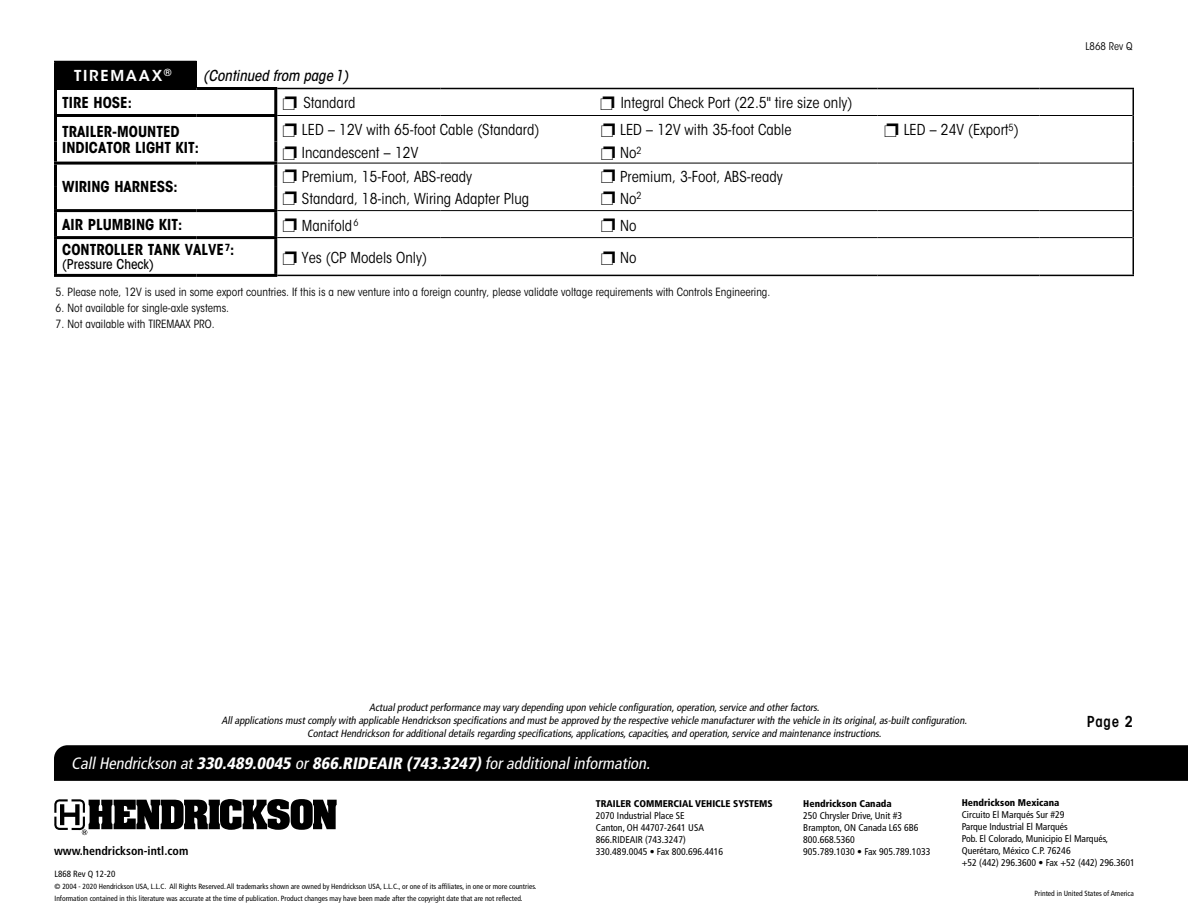
<style>
.page{position:relative;width:1188px;height:918px;background:#fff}
.page>*{position:absolute;margin:0;border:0;box-sizing:border-box;transform-origin:0 0}
.t1{font:italic condensed 16.5px "Frutiger LT Std";color:#fff}
.t2{font:condensed 15px "ITC Avant Garde Std";color:#000}
.t3{font:700 condensed 15px/16.5px "ITC Avant Garde Std";color:#000}
.t4{font:italic 500 condensed 15px "ITC Avant Garde Std";color:#000}
.t5{font:600 15px "ITC Avant Garde Std";letter-spacing:.12em;color:#fff}
.t6{font:600 condensed 15px "ITC Avant Garde Std";color:#000}
.t7{font:500 condensed 13.5px "ITC Avant Garde Std";color:#000}
.t8{font:700 condensed 12px "Frutiger LT Std";color:#000}
.t9{font:condensed 11.25px "ITC Avant Garde Std";color:#000}
.t10{font:italic condensed 10.5px/12.6px "Frutiger LT Std";color:#000;text-align:center}
.t11{font:condensed 10.5px "ITC Avant Garde Std";color:#000}
.t12{font:condensed 9.75px/12px "Frutiger LT Std";color:#000}
.t13{font:900 condensed 9.75px "Frutiger LT Std";color:#000}
.t14{font:condensed 9px "Frutiger LT Std";color:#000}
.t15{font:condensed 7.5px "Frutiger LT Std";color:#000}
.s1{font-weight:900}
</style>
<div class="page">
<div style="left:56px;top:62px;width:141px;height:26px;background:#000"></div>
<svg style="left:57px;top:161px;width:217px;height:113px"></svg>
<hr style="left:54px;top:117px;width:3px;height:24px;background:#000">
<hr style="left:274px;top:117px;width:3px;height:24px;background:#000">
<hr style="left:54px;top:141px;width:3px;height:21px;background:#000">
<hr style="left:274px;top:141px;width:3px;height:21px;background:#000">
<hr style="left:54px;top:162px;width:143px;height:3px;background:#000">
<hr style="left:54px;top:165px;width:3px;height:22px;background:#000">
<hr style="left:197px;top:162px;width:80px;height:3px;background:#000">
<hr style="left:274px;top:165px;width:3px;height:22px;background:#000">
<hr style="left:54px;top:187px;width:3px;height:22px;background:#000">
<hr style="left:274px;top:187px;width:3px;height:22px;background:#000">
<hr style="left:54px;top:209px;width:143px;height:3px;background:#000">
<hr style="left:54px;top:212px;width:3px;height:24px;background:#000">
<hr style="left:197px;top:209px;width:80px;height:3px;background:#000">
<hr style="left:274px;top:212px;width:3px;height:24px;background:#000">
<hr style="left:54px;top:236px;width:143px;height:3px;background:#000">
<hr style="left:54px;top:239px;width:3px;height:35px;background:#000">
<hr style="left:197px;top:236px;width:80px;height:3px;background:#000">
<hr style="left:274px;top:239px;width:3px;height:35px;background:#000">
<hr style="left:54px;top:274px;width:143px;height:3px;background:#000">
<hr style="left:197px;top:274px;width:80px;height:3px;background:#000">
<hr style="left:277px;top:275px;width:164px;height:1px;background:#000">
<hr style="left:441px;top:275px;width:153px;height:1px;background:#000">
<hr style="left:594px;top:275px;width:284px;height:1px;background:#000">
<hr style="left:878px;top:275px;width:162px;height:1px;background:#000">
<hr style="left:1040px;top:275px;width:94px;height:1px;background:#000">
<hr style="left:441px;top:88px;width:153px;height:1px;background:#000">
<hr style="left:594px;top:88px;width:284px;height:1px;background:#000">
<hr style="left:878px;top:88px;width:162px;height:1px;background:#000">
<hr style="left:1040px;top:88px;width:94px;height:1px;background:#000">
<hr style="left:54px;top:61px;width:143px;height:1px;background:#000">
<hr style="left:277px;top:88px;width:164px;height:1px;background:#000">
<hr style="left:54px;top:62px;width:3px;height:25px;background:#000">
<hr style="left:277px;top:163px;width:164px;height:1px;background:#000">
<hr style="left:441px;top:163px;width:153px;height:1px;background:#000">
<hr style="left:594px;top:163px;width:284px;height:1px;background:#000">
<hr style="left:878px;top:163px;width:162px;height:1px;background:#000">
<hr style="left:1040px;top:163px;width:92px;height:1px;background:#000">
<hr style="left:277px;top:210px;width:164px;height:1px;background:#000">
<hr style="left:441px;top:210px;width:153px;height:1px;background:#000">
<hr style="left:594px;top:210px;width:284px;height:1px;background:#000">
<hr style="left:878px;top:210px;width:162px;height:1px;background:#000">
<hr style="left:1040px;top:210px;width:92px;height:1px;background:#000">
<hr style="left:277px;top:237px;width:164px;height:1px;background:#000">
<hr style="left:441px;top:237px;width:153px;height:1px;background:#000">
<hr style="left:594px;top:237px;width:284px;height:1px;background:#000">
<hr style="left:878px;top:237px;width:162px;height:1px;background:#000">
<hr style="left:1040px;top:237px;width:92px;height:1px;background:#000">
<hr style="left:1132px;top:116px;width:2px;height:25px;background:#000">
<hr style="left:1132px;top:141px;width:2px;height:22px;background:#000">
<hr style="left:1132px;top:163px;width:2px;height:24px;background:#000">
<hr style="left:1132px;top:187px;width:2px;height:24px;background:#000">
<hr style="left:1132px;top:211px;width:2px;height:27px;background:#000">
<hr style="left:1132px;top:238px;width:2px;height:37px;background:#000">
<hr style="left:54px;top:87px;width:143px;height:3px;background:#000">
<hr style="left:54px;top:90px;width:3px;height:24px;background:#000">
<hr style="left:197px;top:87px;width:80px;height:3px;background:#000">
<hr style="left:274px;top:90px;width:3px;height:24px;background:#000">
<hr style="left:54px;top:114px;width:143px;height:3px;background:#000">
<hr style="left:197px;top:114px;width:80px;height:3px;background:#000">
<hr style="left:277px;top:115px;width:164px;height:1px;background:#000">
<hr style="left:441px;top:115px;width:153px;height:1px;background:#000">
<hr style="left:594px;top:115px;width:284px;height:1px;background:#000">
<hr style="left:878px;top:115px;width:162px;height:1px;background:#000">
<hr style="left:1040px;top:115px;width:92px;height:1px;background:#000">
<hr style="left:1132px;top:89px;width:2px;height:27px;background:#000">
<div style="left:54px;top:745px;width:1134px;height:36px;background:#000"></div>
<svg style="left:54px;top:799px;width:283px;height:36px"></svg>
<h2 class="t5" style="left:74px;top:66px;width:99px">TIREMAAX<sup>®</sup></h2>
<h2 class="t4" style="left:203px;top:66px;width:147px">(Continued from page 1)</h2>
<h2 class="t3" style="left:62px;top:94px;width:71px">TIRE HOSE:</h2>
<h2 class="t2" style="left:283px;top:94px;width:74px">❐ Standard</h2>
<h2 class="t2" style="left:600px;top:94px;width:254px">❐ Integral Check Port (22.5" tire size only)</h2>
<h2 class="t3" style="left:62px;top:123px;width:138px">TRAILER-MOUNTED<br>INDICATOR LIGHT KIT:</h2>
<h2 class="t2" style="left:283px;top:121px;width:258px">❐ LED – 12V with 65-foot Cable (Standard)</h2>
<h2 class="t2" style="left:601px;top:121px;width:192px">❐ LED – 12V with 35-foot Cable</h2>
<h2 class="t2" style="left:884px;top:121px;width:136px">❐ LED – 24V (Export<sup>5</sup>)</h2>
<h2 class="t2" style="left:283px;top:144px;width:137px">❐ Incandescent – 12V</h2>
<h2 class="t2" style="left:601px;top:144px;width:42px">❐ No<sup>2</sup></h2>
<h2 class="t3" style="left:62px;top:178px;width:117px">WIRING HARNESS:</h2>
<h2 class="t2" style="left:283px;top:167px;width:191px">❐ Premium, 15-Foot, ABS-ready</h2>
<h2 class="t2" style="left:601px;top:167px;width:183px">❐ Premium, 3-Foot, ABS-ready</h2>
<h2 class="t2" style="left:283px;top:189px;width:248px">❐ Standard, 18-inch, Wiring Adapter Plug</h2>
<h2 class="t2" style="left:601px;top:189px;width:42px">❐ No<sup>2</sup></h2>
<h2 class="t3" style="left:62px;top:216px;width:122px">AIR PLUMBING KIT:</h2>
<h2 class="t2" style="left:283px;top:217px;width:78px">❐ Manifold<sup>6</sup></h2>
<h2 class="t2" style="left:601px;top:217px;width:37px">❐ No</h2>
<h2 class="t3" style="left:62px;top:241px;width:174px">CONTROLLER TANK VALVE<sup>7</sup>:</h2>
<p class="t7" style="left:62px;top:256px;width:93px">(Pressure Check)</p>
<h2 class="t2" style="left:283px;top:249px;width:146px">❐ Yes (CP Models Only)</h2>
<h2 class="t2" style="left:601px;top:249px;width:37px">❐ No</h2>
<p class="t9" style="left:56px;top:285px;width:716px">5. Please note, 12V is used in some export countries. If this is a new venture into a foreign country, please validate voltage requirements with Controls Engineering.</p>
<p class="t9" style="left:56px;top:301px;width:175px">6. Not available for single-axle systems.</p>
<p class="t9" style="left:56px;top:317px;width:161px">7. Not available with TIREMAAX PRO.</p>
<p class="t11" style="left:1085px;top:40px;width:49px">L868 Rev Q</p>
<p class="t10" style="left:221px;top:702px;width:749px">Actualproductperformance may vary depending upon vehicle configuration,operation,service and otherfactors.<br>Allapplicationsmustcomply with applicable Hendrickson specificationsand mustbe approved by the respective vehicle manufacturerwith the vehicle in itsoriginal,as-builtconfiguration.<br>ContactHendrickson foradditionaldetailsregarding specifications,applications,capacities,and operation,service and maintenance instructions.</p>
<h1 class="t1" style="left:71px;top:754px;width:584px">CallHendrickson at<span class="s1">330.489.0045</span> or<span class="s1">866.RIDEAIR (743.3247)</span>foradditionalinformation.</h1>
<h2 class="t6" style="left:1087px;top:712px;width:48px">Page 2</h2>
<p class="t8" style="left:54px;top:844px;width:136px">www.hendrickson-intl.com</p>
<p class="t14" style="left:55px;top:869px;width:63px">L868 Rev Q 12-20</p>
<p class="t15" style="left:55px;top:882px;width:484px">© 2004 - 2020 Hendrickson USA, L.L.C. All Rights Reserved. All trademarks shown are owned by Hendrickson USA, L.L.C., or one of its affiliates, in one or more countries.</p>
<p class="t15" style="left:55px;top:895px;width:470px">Information contained in this literature was accurate at the time of publication. Product changes may have been made after the copyright date that are not reflected.</p>
<p class="t13" style="left:596px;top:798px;width:178px">TRAILER COMMERCIAL VEHICLE SYSTEMS</p>
<p class="t12" style="left:596px;top:810px;width:129px">2070 Industrial Place SE<br>Canton, OH 44707-2641 USA<br>866.RIDEAIR (743.3247)<br>330.489.0045 • Fax 800.696.4416</p>
<p class="t13" style="left:803px;top:797px;width:90px">Hendrickson Canada</p>
<p class="t12" style="left:803px;top:809px;width:129px">250 Chrysler Drive, Unit #3<br>Brampton, ON Canada L6S 6B6<br>800.668.5360<br>905.789.1030 • Fax 905.789.1033</p>
<p class="t13" style="left:962px;top:796px;width:99px">Hendrickson Mexicana</p>
<p class="t12" style="left:962px;top:808px;width:175px">Circuito El Marqués Sur #29<br>Parque Industrial El Marqués<br>Pob. El Colorado, Municipio El Marqués, Querétaro, México C.P. 76246<br>+52 (442) 296.3600 • Fax +52 (442) 296.3601</p>
<p class="t15" style="left:1035px;top:889px;width:101px">Printed in United States of America</p>
</div>
